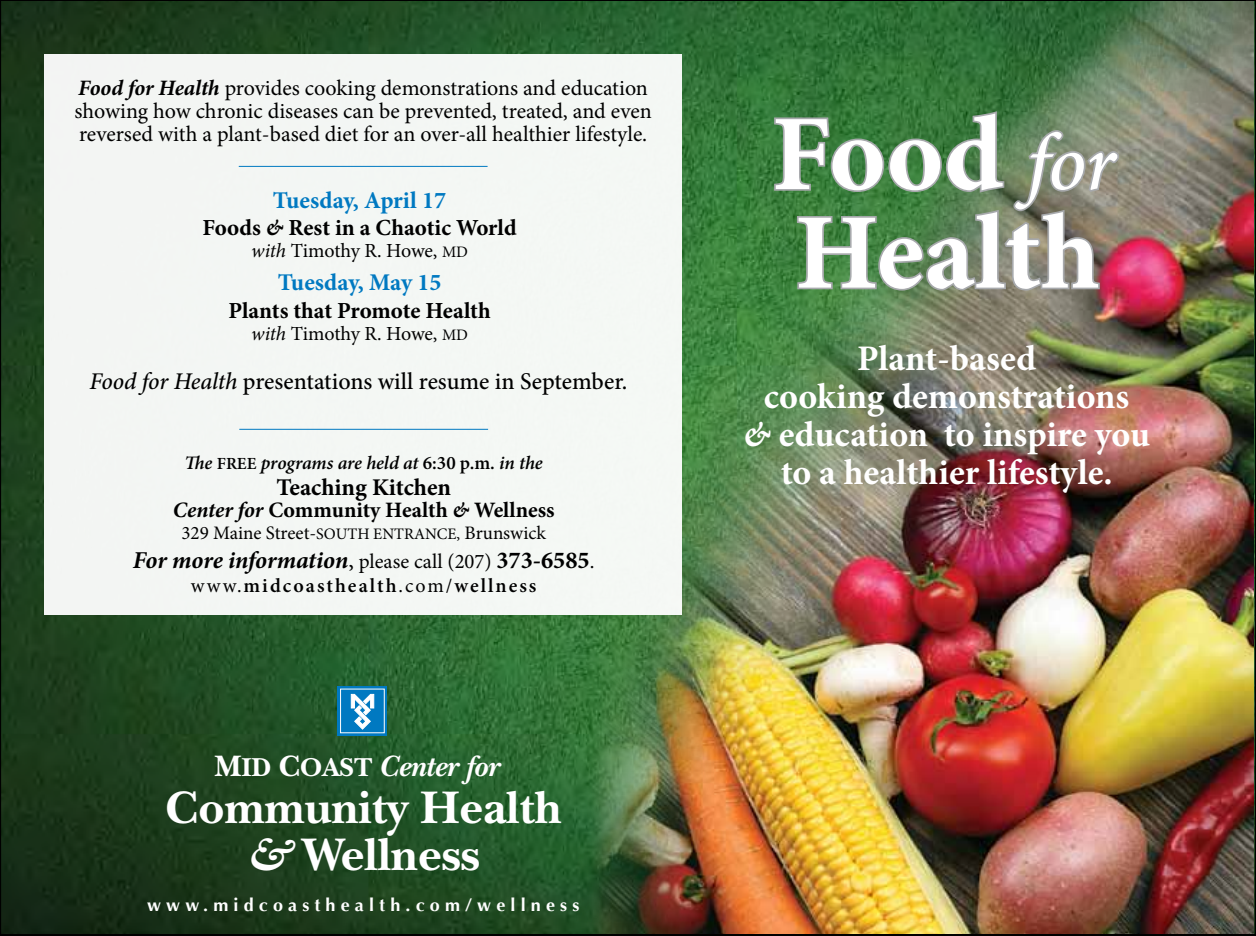
<style>
.page{position:relative;width:1256px;height:936px;background:#fff}
.page>*{position:absolute;margin:0;border:0;box-sizing:border-box;transform-origin:0 0}
.t1{font:700 107.6px/98.6px "Minion Pro";letter-spacing:.005em;color:#fff}
.t2{font:700 47.6px/47.6px "New Baskerville Std";color:#fff;text-align:center}
.t3{font:700 36px/38px "Minion Pro";color:#fff;text-align:center}
.t4{font:italic 700 30.8px "New Baskerville Std";letter-spacing:-.005em;color:#fff}
.t5{font:italic 700 24.2px "Minion Pro";letter-spacing:-.005em;color:#000}
.t6{font:500 24px "Minion Pro";color:#000}
.t7{font:700 24px "Minion Pro";color:#0079c1}
.t8{font:700 24px "Minion Pro";color:#000}
.t9{font:700 23px "Minion Pro";color:#000}
.t10{font:22px/23px "Minion Pro";color:#000}
.t11{font:700 22px "Minion Pro";color:#000}
.t12{font:20px "Minion Pro";letter-spacing:-.01em;color:#000}
.t13{font:600 20px "Minion Pro";letter-spacing:.1em;color:#000}
.t14{font:19px "Minion Pro";color:#000}
.t15{font:italic 600 19px "Minion Pro";letter-spacing:-.005em;color:#000}
.t16{font:700 18px "Optima";letter-spacing:.285em;color:#fff}
.s1{font-weight:700;font-style:italic}
.s2{font-style:italic}
.s3{font-size:16px}
.s4{font-style:normal;font-size:17px}
.s5{font-style:normal}
.s6{font-weight:400;font-style:normal}
.s7{font-weight:400;font-style:normal;font-size:20.8px}
.s8{font-weight:400}
.s9{font-style:normal;font-size:27px}
.s10{font-weight:500;font-style:italic;font-size:80.6px}
</style>
<div class="page">
<img style="left:3px;top:3px;width:400px;height:930px">
<img style="left:403px;top:1px;width:851px;height:932px">
<div style="left:338px;top:686px;width:49px;height:50px;background:#0079c1"></div>
<div style="left:340px;top:689px;width:45px;height:44px;border:1px solid #fff"></div>
<svg style="left:351px;top:694px;width:23px;height:36px"></svg>
<div style="left:44px;top:55px;width:638px;height:560px;background:#f4f7f4"></div>
<hr style="left:239px;top:429px;width:249px;height:1px;background:#0079c1">
<hr style="left:239px;top:166px;width:249px;height:1px;background:#0079c1">
<svg style="left:772px;top:109px;width:350px;height:183px;background:#688762"></svg>
<p class="t10" style="left:74px;top:77px;width:579px"><span class="s1">Food for Health</span> provides cooking demonstrations and education showing how chronic diseases can be prevented, treated, and even reversed with a plant-based diet for an over-all healthier lifestyle.</p>
<p class="t7" style="left:273px;top:183px;width:175px">Tuesday, April 17</p>
<p class="t9" style="left:202px;top:212px;width:316px">Foods <span class="s2">&amp;</span> Rest in a Chaotic World</p>
<p class="t12" style="left:251px;top:237px;width:218px"><span class="s2">with</span> Timothy R. Howe, <span class="s3">MD</span></p>
<p class="t7" style="left:278px;top:266px;width:165px">Tuesday, May 15</p>
<p class="t9" style="left:228px;top:294px;width:264px">Plants that Promote Health</p>
<p class="t12" style="left:251px;top:320px;width:218px"><span class="s2">with</span> Timothy R. Howe, <span class="s3">MD</span></p>
<p class="t6" style="left:90px;top:365px;width:539px"><span class="s2">Food for Health</span> presentations will resume in September.</p>
<p class="t15" style="left:185px;top:450px;width:360px">The <span class="s4">FREE</span> programs are held at <span class="s5">6:30 p.m.</span> in the</p>
<p class="t8" style="left:276px;top:471px;width:176px">Teaching Kitchen</p>
<p class="t11" style="left:173px;top:495px;width:383px"><span class="s2">Center for</span> Community Health <span class="s2">&amp;</span> Wellness</p>
<p class="t14" style="left:181px;top:521px;width:366px">329 Maine Street-<span class="s3">SOUTH ENTRANCE,</span> Brunswick</p>
<p class="t5" style="left:133px;top:543px;width:463px">For more information<span class="s6">,</span> <span class="s7">please call (207)</span> <span class="s5">373-6585</span><span class="s7">.</span></p>
<p class="t13" style="left:191px;top:572px;width:347px"><span class="s8">www.</span>midcoasthealth<span class="s8">.com/</span>wellness</p>
<h3 class="t4" style="left:215px;top:748px;width:286px"><span class="s5">M</span><span class="s9">ID</span> <span class="s5">C</span><span class="s9">OAST</span> Center for</h3>
<h2 class="t2" style="left:165px;top:784px;width:398px">Community Health <span class="s2">&amp;</span> Wellness</h2>
<p class="t16" style="left:147px;top:894px;width:434px">www.midcoasthealth.com/wellness</p>
<h1 class="t1" style="left:771px;top:104px;width:345px">Food <span class="s10">for<br></span>Health</h1>
<h3 class="t3" style="left:743px;top:339px;width:408px">Plant-based<br>cooking demonstrations<br><span class="s2">&amp;</span> education to inspire you to a healthier lifestyle.</h3>
</div>
